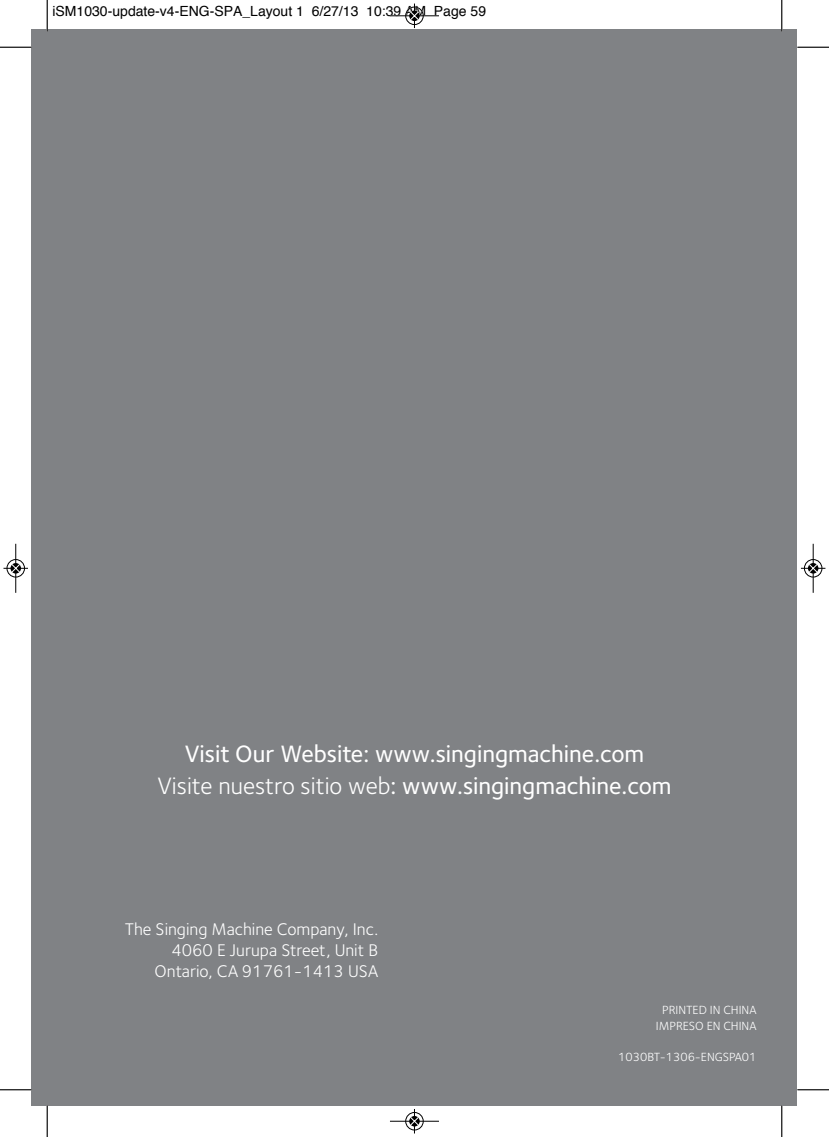
<style>
.page{position:relative;width:829px;height:1137px;background:#fff}
.page>*{position:absolute;margin:0;border:0;box-sizing:border-box;transform-origin:0 0}
.t1{font:500 24.5px/31.5px "Foundry Sterling";color:#fff;text-align:center}
.t2{font:17.5px/21px "Foundry Sterling";color:#fff;text-align:right}
.t3{font:14px "Helvetica";color:#000}
.t4{font:12.25px/15.8px "Foundry Sterling";color:#fff;text-align:center}
.s1{font-weight:400}
</style>
<div class="page">
<div style="left:32px;top:29px;width:765px;height:1076px;background:#808285"></div>
<hr style="left:47px;top:0;width:1px;height:32px;background:#000">
<hr style="left:0;top:47px;width:32px;height:1px;background:#000">
<hr style="left:781px;top:0;width:1px;height:32px;background:#000">
<hr style="left:797px;top:47px;width:32px;height:1px;background:#000">
<hr style="left:47px;top:1105px;width:1px;height:31px;background:#000">
<hr style="left:0;top:1089px;width:32px;height:1px;background:#000">
<hr style="left:781px;top:1105px;width:1px;height:31px;background:#000">
<hr style="left:797px;top:1089px;width:32px;height:1px;background:#000">
<div style="left:405px;top:6px;width:19px;height:19px;border:1px solid #fff;border-radius:50%"></div>
<hr style="left:390px;top:15px;width:49px;height:1px;background:#000">
<div style="left:405px;top:7px;width:18px;height:18px;border:1px solid #000;border-radius:50%"></div>
<svg style="left:410px;top:4px;width:9px;height:24px"></svg>
<div style="left:405px;top:1111px;width:19px;height:19px;border:1px solid #fff;border-radius:50%"></div>
<hr style="left:390px;top:1120px;width:49px;height:1px;background:#000">
<div style="left:405px;top:1112px;width:18px;height:17px;border:1px solid #000;border-radius:50%"></div>
<svg style="left:410px;top:1109px;width:9px;height:24px"></svg>
<div style="left:6px;top:559px;width:19px;height:18px;border:1px solid #fff;border-radius:50%"></div>
<hr style="left:15px;top:543px;width:1px;height:49px;background:#000">
<div style="left:7px;top:559px;width:18px;height:18px;border:1px solid #000;border-radius:50%"></div>
<svg style="left:4px;top:563px;width:24px;height:9px"></svg>
<hr style="left:813px;top:543px;width:1px;height:49px;background:#000">
<div style="left:804px;top:559px;width:18px;height:18px;border:1px solid #000;border-radius:50%"></div>
<div style="left:808px;top:563px;width:10px;height:10px;background:#000;border-radius:50%"></div>
<svg style="left:801px;top:563px;width:24px;height:9px"></svg>
<p class="t3" style="left:52px;top:5px;width:435px">iSM1030-update-v4-ENG-SPA_Layout 1 6/27/13 10:39 AM Page 59</p>
<p class="t1" style="left:157px;top:740px;width:515px">Visit Our Website: www.singingmachine.com<br><span class="s1">Visite nuestro sitio web</span>: www.singingmachine.com</p>
<p class="t2" style="left:125px;top:919px;width:255px">The Singing Machine Company, Inc.<br>4060 E Jurupa Street, Unit B<br>Ontario, CA 91761-1413 USA</p>
<p class="t4" style="left:656px;top:1002px;width:102px">PRINTED IN CHINA<br>IMPRESO EN CHINA</p>
<p class="t4" style="left:618px;top:1050px;width:140px">1030BT-1306-ENGSPA01</p>
</div>
